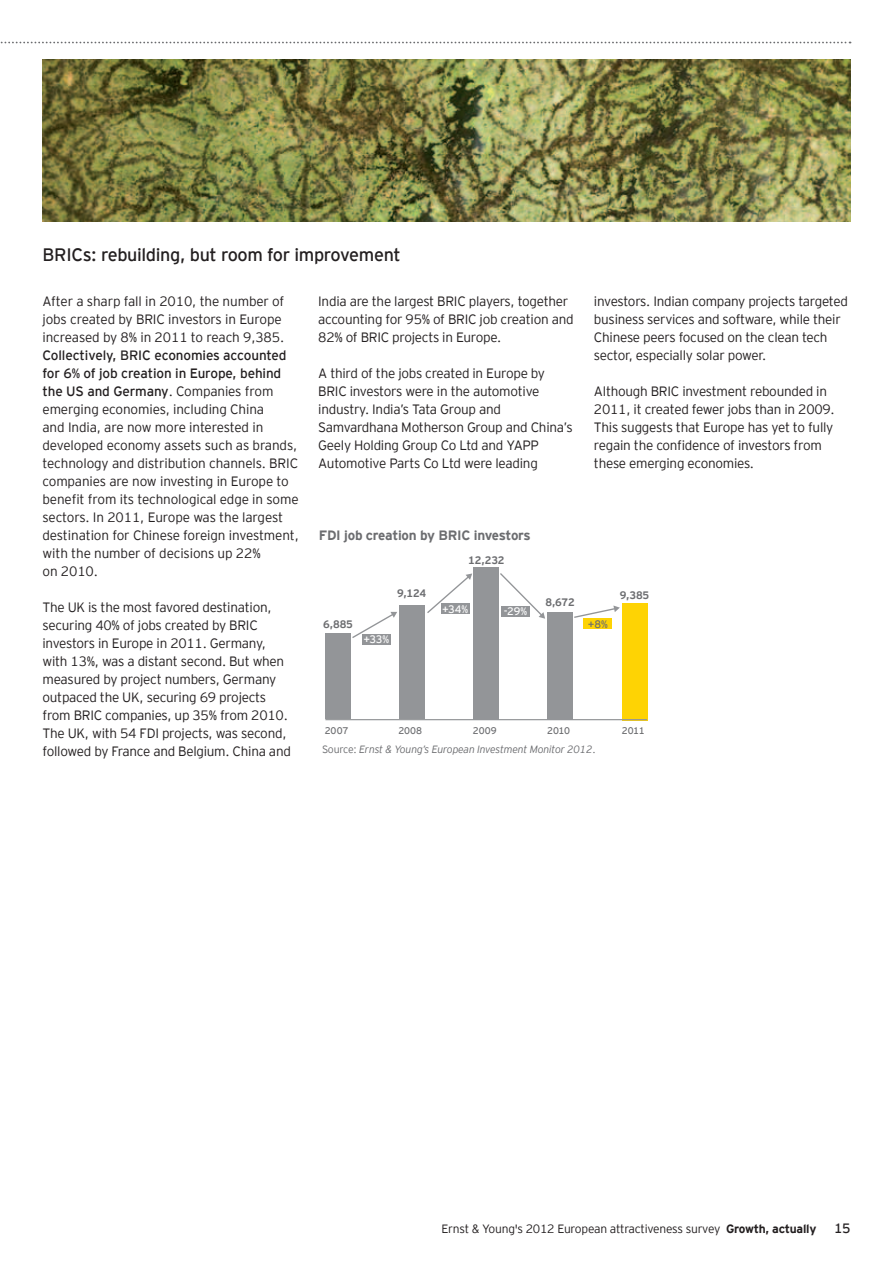
<style>
.page{position:relative;width:893px;height:1263px;background:#fff}
.page>*{position:absolute;margin:0;border:0;box-sizing:border-box;transform-origin:0 0}
.t1{font:18px "EY Interstate";letter-spacing:-.02em;color:#231f20}
.t2{font:300 13.5px/18px "EY Interstate";letter-spacing:-.02em;color:#231f20}
.t3{font:700 13.5px "EY Interstate";letter-spacing:-.02em;color:#6c6d70}
.t4{font:13.5px "EY Interstate";color:#231f20}
.t5{font:300 12px "EY Interstate";letter-spacing:-.02em;color:#231f20}
.t6{font:700 10.8px "EY Interstate";letter-spacing:-.015em;color:#6c6d70}
.t7{font:10.8px "EY Interstate";color:#fff}
.t8{font:10.8px "EY Interstate";color:#6c6d70}
.t9{font:italic 300 10.5px "EY Interstate";letter-spacing:-.02em;color:#6c6d70}
.t10{font:9.6px "EY Interstate";letter-spacing:-.015em;color:#6c6d70}
.s1{font-weight:400}
.s2{font-style:normal}
.s3{font-weight:700}
</style>
<div class="page">
<svg style="left:0;top:42px;width:850px;height:1px"></svg>
<div style="left:363px;top:634px;width:28px;height:11px;background:#939598"></div>
<div style="left:584px;top:618px;width:28px;height:11px;background:#fed304"></div>
<div style="left:622px;top:603px;width:25px;height:117px;background:#fed304"></div>
<div style="left:325px;top:633px;width:25px;height:86px;background:#939598"></div>
<div style="left:399px;top:606px;width:25px;height:113px;background:#939598"></div>
<div style="left:474px;top:567px;width:25px;height:152px;background:#939598"></div>
<div style="left:547px;top:612px;width:25px;height:107px;background:#939598"></div>
<hr style="left:325px;top:719px;width:322px;height:1px;background:#939598">
<svg style="left:352px;top:612px;width:45px;height:27px"></svg>
<svg style="left:427px;top:573px;width:45px;height:41px"></svg>
<svg style="left:500px;top:573px;width:45px;height:46px"></svg>
<svg style="left:574px;top:605px;width:46px;height:14px"></svg>
<img style="left:43px;top:60px;width:807px;height:161px">
<h1 class="t1" style="left:43px;top:245px;width:360px">BRICs: rebuilding, but room for improvement</h1>
<p class="t2" style="left:43px;top:292px;width:243px">After a sharp fall in 2010, the number of jobs created by BRIC investors in Europe increased by 8% in 2011 to reach 9,385.</p>
<p class="t2" style="left:43px;top:346px;width:258px"><span class="s1">Collectively, BRIC economies accounted for 6% of job creation in Europe, behind the US and Germany</span>. Companies from emerging economies, including China<br>and India, are now more interested in developed economy assets such as brands, technology and distribution channels. BRIC companies are now investing in Europe to benefit from its technological edge in some sectors. In 2011, Europe was the largest destination for Chinese foreign investment, with the number of decisions up 22%<br>on 2010.</p>
<p class="t2" style="left:43px;top:598px;width:250px">The UK is the most favored destination, securing 40% of jobs created by BRIC investors in Europe in 2011. Germany, with 13%, was a distant second. But when measured by project numbers, Germany outpaced the UK, securing 69 projects from BRIC companies, up 35% from 2010.<br>The UK, with 54 FDI projects, was second, followed by France and Belgium. China and</p>
<p class="t2" style="left:594px;top:292px;width:256px">investors. Indian company projects targeted business services and software, while their Chinese peers focused on the clean tech sector, especially solar power.</p>
<p class="t2" style="left:594px;top:382px;width:242px">Although BRIC investment rebounded in 2011, it created fewer jobs than in 2009.<br>This suggests that Europe has yet to fully regain the confidence of investors from these emerging economies.</p>
<p class="t2" style="left:318px;top:292px;width:257px">India are the largest BRIC players, together accounting for 95% of BRIC job creation and<br>82% of BRIC projects in Europe.</p>
<p class="t2" style="left:318px;top:364px;width:256px">A third of the jobs created in Europe by BRIC investors were in the automotive industry. India’s Tata Group and Samvardhana Motherson Group and China’s Geely Holding Group Co Ltd and YAPP Automotive Parts Co Ltd were leading</p>
<p class="t3" style="left:319px;top:528px;width:213px">FDI job creation by BRIC investors</p>
<p class="t6" style="left:468px;top:554px;width:38px">12,232</p>
<p class="t6" style="left:397px;top:587px;width:31px">9,124</p>
<p class="t6" style="left:620px;top:589px;width:31px">9,385</p>
<p class="t6" style="left:545px;top:596px;width:31px">8,672</p>
<p class="t7" style="left:442px;top:603px;width:27px">+34%</p>
<p class="t7" style="left:504px;top:605px;width:25px">-29%</p>
<p class="t6" style="left:323px;top:618px;width:31px">6,885</p>
<p class="t8" style="left:588px;top:618px;width:21px">+8%</p>
<p class="t7" style="left:363px;top:633px;width:27px">+33%</p>
<p class="t10" style="left:325px;top:725px;width:25px">2007</p>
<p class="t10" style="left:398px;top:725px;width:25px">2008</p>
<p class="t10" style="left:473px;top:725px;width:25px">2009</p>
<p class="t10" style="left:547px;top:725px;width:24px">2010</p>
<p class="t10" style="left:622px;top:725px;width:24px">2011</p>
<p class="t9" style="left:322px;top:743px;width:275px"><span class="s2">Source:</span> Ernst &amp; Young’s European Investment Monitor 2012<span class="s2">.</span></p>
<p class="t5" style="left:441px;top:1222px;width:376px">Ernst &amp; Young's 2012 European attractiveness survey <span class="s3">Growth, actually</span></p>
<p class="t4" style="left:834px;top:1221px;width:18px">15</p>
</div>
